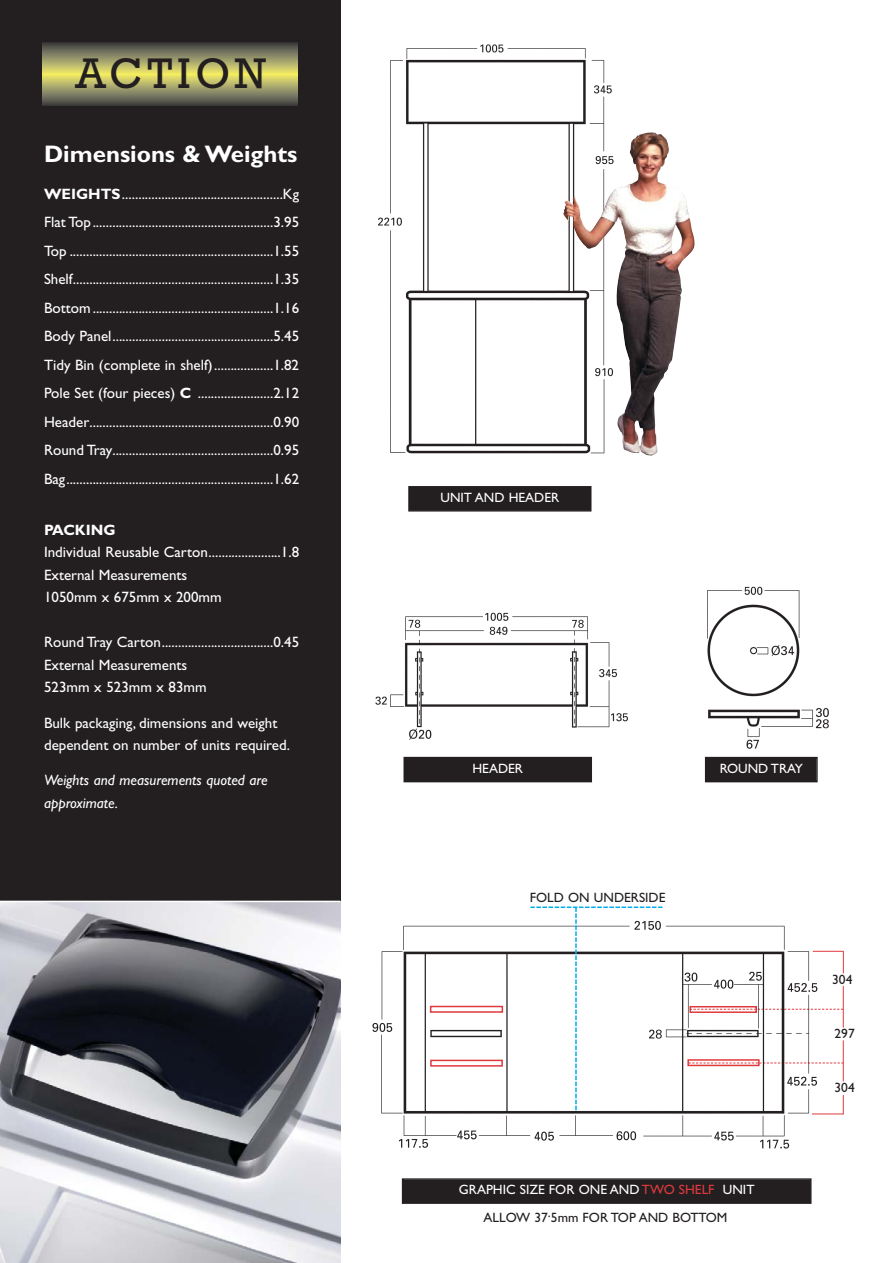
<style>
.page{position:relative;width:893px;height:1263px;background:#fff}
.page>*{position:absolute;margin:0;border:0;box-sizing:border-box;transform-origin:0 0}
.t1{font:43.5px "Rockwell";letter-spacing:.11em;color:#231f20}
.t2{font:700 24px "Gill Sans";color:#fff}
.t3{font:15px/28.5px "Gill Sans";color:#fff}
.t4{font:italic 15px/22.5px "Gill Sans";color:#fff}
.t5{font:700 15px "Gill Sans";color:#fff}
.t6{font:13.5px "Gill Sans";color:#fff}
.t7{font:13.5px "Gill Sans";color:#231f20}
.s1{font-weight:700}
.s2{color:#e0393e}
</style>
<div class="page">
<div style="left:0;top:0;width:340px;height:1263px;background:#231f20"></div>
<div style="left:43px;top:49px;width:255px;height:50px;background:#616256"></div>
<div style="left:43px;top:50px;width:255px;height:49px;background:#666758"></div>
<div style="left:43px;top:51px;width:255px;height:47px;background:#6c6d5c"></div>
<div style="left:43px;top:52px;width:255px;height:45px;background:#72735f"></div>
<div style="left:43px;top:53px;width:255px;height:43px;background:#777861"></div>
<div style="left:43px;top:54px;width:255px;height:41px;background:#7d7e64"></div>
<div style="left:43px;top:55px;width:255px;height:39px;background:#838366"></div>
<div style="left:43px;top:56px;width:255px;height:37px;background:#888868"></div>
<div style="left:43px;top:57px;width:255px;height:35px;background:#8e8e69"></div>
<div style="left:43px;top:58px;width:255px;height:33px;background:#93936a"></div>
<div style="left:43px;top:59px;width:255px;height:31px;background:#98986b"></div>
<div style="left:43px;top:60px;width:255px;height:29px;background:#9e9d6d"></div>
<div style="left:43px;top:61px;width:255px;height:27px;background:#a4a36e"></div>
<div style="left:43px;top:62px;width:255px;height:25px;background:#a9a86f"></div>
<div style="left:43px;top:63px;width:255px;height:23px;background:#b0ae6f"></div>
<div style="left:43px;top:64px;width:255px;height:21px;background:#b6b46f"></div>
<div style="left:43px;top:65px;width:255px;height:19px;background:#bdba6f"></div>
<div style="left:43px;top:66px;width:255px;height:17px;background:#c2bf6f"></div>
<div style="left:43px;top:67px;width:255px;height:15px;background:#c8c56f"></div>
<div style="left:43px;top:68px;width:255px;height:13px;background:#ceca6e"></div>
<div style="left:43px;top:69px;width:255px;height:11px;background:#d4cf6d"></div>
<div style="left:43px;top:70px;width:255px;height:9px;background:#dad56b"></div>
<div style="left:43px;top:71px;width:255px;height:7px;background:#e0db69"></div>
<div style="left:43px;top:72px;width:255px;height:5px;background:#e6df66"></div>
<hr style="left:43px;top:73px;width:255px;height:3px;background:#ece562">
<hr style="left:43px;top:74px;width:255px;height:1px;background:#f6ed5f">
<img style="left:0;top:902px;width:340px;height:361px">
<hr style="left:0;top:901px;width:340px;height:1px;background:#fff">
<img style="left:378px;top:44px;width:234px;height:410px">
<div style="left:410px;top:488px;width:180px;height:22px;background:#231f20"></div>
<div style="left:408px;top:486px;width:183px;height:26px;border:2px solid #231f20"></div>
<img style="left:563px;top:132px;width:132px;height:323px">
<div style="left:403px;top:1180px;width:407px;height:22px;background:#231f20"></div>
<div style="left:402px;top:1178px;width:409px;height:26px;border:2px solid #231f20"></div>
<svg style="left:819px;top:1009px;width:24px;height:1px"></svg>
<svg style="left:819px;top:1063px;width:24px;height:1px"></svg>
<hr style="left:813px;top:951px;width:31px;height:1px;background:#e0393e">
<svg style="left:843px;top:951px;width:1px;height:22px"></svg>
<hr style="left:843px;top:986px;width:1px;height:42px;background:#e0393e">
<hr style="left:843px;top:1040px;width:1px;height:41px;background:#e0393e">
<svg style="left:843px;top:1095px;width:1px;height:19px"></svg>
<hr style="left:812px;top:1114px;width:32px;height:1px;background:#e0393e">
<img style="left:372px;top:925px;width:447px;height:224px">
<svg style="left:530px;top:907px;width:132px;height:203px"></svg>
<div style="left:405px;top:758px;width:185px;height:23px;background:#231f20"></div>
<div style="left:403px;top:757px;width:189px;height:25px;border:2px solid #231f20"></div>
<img style="left:376px;top:612px;width:252px;height:128px">
<div style="left:706px;top:758px;width:110px;height:23px;background:#231f20"></div>
<div style="left:705px;top:757px;width:113px;height:25px;border:2px solid #231f20"></div>
<img style="left:707px;top:586px;width:122px;height:163px">
<h1 class="t1" style="left:75px;top:59px;width:192px">ACTION</h1>
<h2 class="t2" style="left:44px;top:146px;width:255px">Dimensions &amp; Weights</h2>
<p class="t3" style="left:44px;top:181px;width:257px;text-align:justify"><span class="s1">WEIGHTS</span>.................................................Kg Flat Top.......................................................3.95<br>Top ..............................................................1.55<br>Shelf.............................................................1.35<br>Bottom .......................................................1.16<br>Body Panel.................................................5.45<br>Tidy Bin (complete in shelf)..................1.82<br>Pole Set (four pieces) <span class="s1">C</span> .......................2.12<br>Header........................................................0.90<br>Round Tray.................................................0.95<br>Bag...............................................................1.62</p>
<p class="t5" style="left:44px;top:525px;width:73px">PACKING</p>
<p class="t3" style="left:44px;top:543px;width:257px;line-height:22.5px">Individual Reusable Carton......................1.8<br>External Measurements<br>1050mm x 675mm x 200mm</p>
<p class="t3" style="left:44px;top:633px;width:257px;line-height:22.5px">Round Tray Carton..................................0.45<br>External Measurements<br>523mm x 523mm x 83mm</p>
<p class="t3" style="left:44px;top:713px;width:248px;line-height:22.5px">Bulk packaging, dimensions and weight dependent on number of units required.</p>
<p class="t4" style="left:44px;top:771px;width:225px">Weights and measurements quoted are approximate.</p>
<p class="t6" style="left:440px;top:493px;width:120px">UNIT AND HEADER</p>
<p class="t6" style="left:472px;top:763px;width:52px">HEADER</p>
<p class="t6" style="left:720px;top:763px;width:85px">ROUND TRAY</p>
<p class="t7" style="left:530px;top:892px;width:137px">FOLD ON UNDERSIDE</p>
<p class="t6" style="left:459px;top:1185px;width:297px">GRAPHIC SIZE FOR ONE AND <span class="s2">TWO SHELF</span> UNIT</p>
<p class="t7" style="left:483px;top:1212px;width:245px">ALLOW 37.5mm FOR TOP AND BOTTOM</p>
<p class="t7" style="left:832px;top:975px;width:22px">304</p>
<p class="t7" style="left:834px;top:1029px;width:22px">297</p>
<p class="t7" style="left:834px;top:1083px;width:22px">304</p>
</div>
